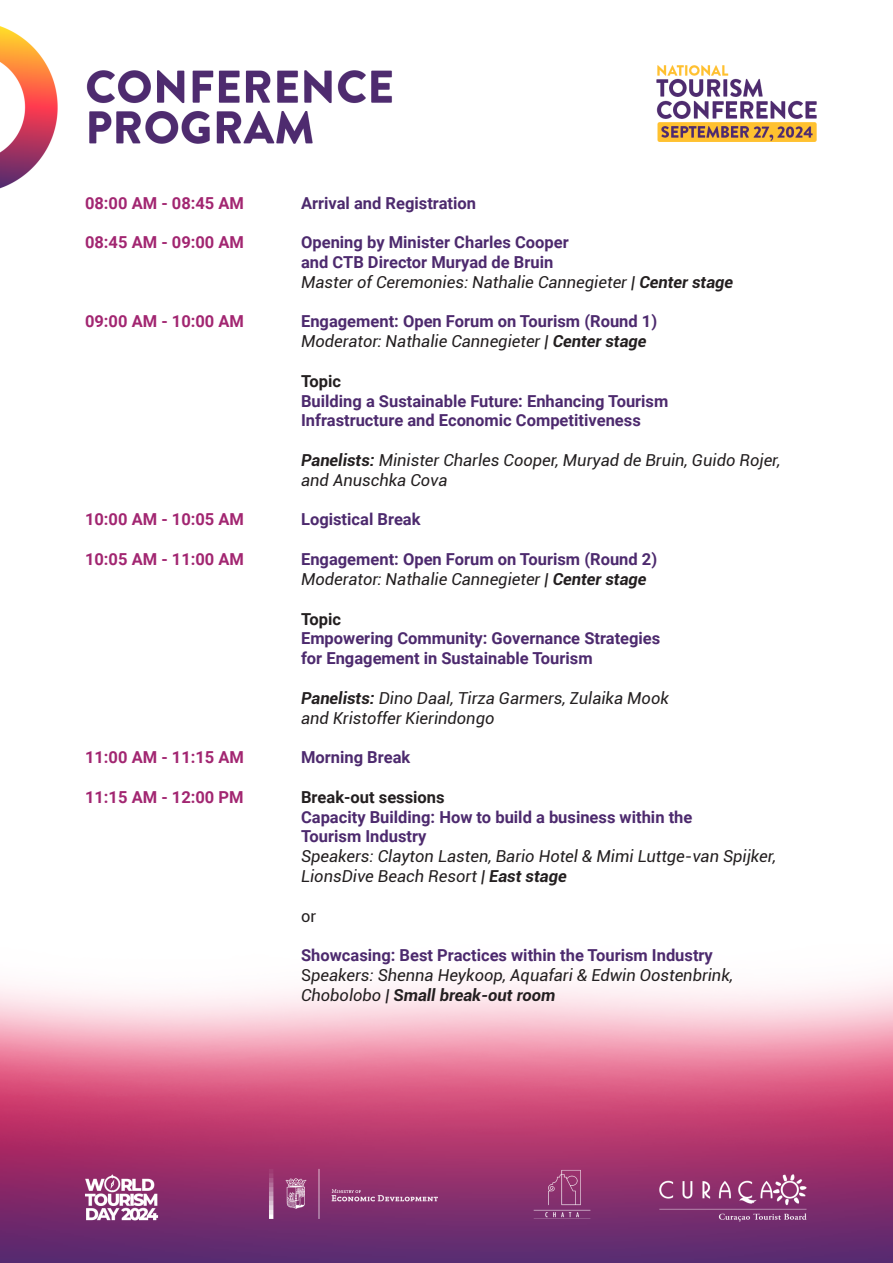
<style>
.page{position:relative;width:893px;height:1263px;background:#fff}
.page>*{position:absolute;margin:0;border:0;box-sizing:border-box;transform-origin:0 0}
.t1{font:700 16.5px "Roboto";color:#4d2a6e}
.t2{font:italic 16.5px/19.8px "Roboto";color:#231f20}
.t3{font:700 16.5px "Roboto";color:#a22671}
.t4{font:italic 700 16.5px "Roboto";color:#231f20}
.t5{font:700 16.5px "Roboto";color:#231f20}
.t6{font:16.5px "Roboto";color:#231f20}
.s1{font-weight:700}
.s2{font-style:normal}
.s3{font-weight:400}
</style>
<div class="page">
<img style="left:0;top:26px;width:893px;height:1237px">
<p class="t3" style="left:85px;top:191px;width:161px">08:00 AM - 08:45 AM</p>
<p class="t1" style="left:301px;top:191px;width:176px">Arrival and Registration</p>
<p class="t3" style="left:85px;top:231px;width:161px">08:45 AM - 09:00 AM</p>
<p class="t1" style="left:301px;top:231px;width:269px">Opening by Minister Charles Cooper</p>
<p class="t1" style="left:301px;top:251px;width:254px">and CTB Director Muryad de Bruin</p>
<p class="t2" style="left:301px;top:271px;width:434px">Master of Ceremonies: Nathalie Cannegieter | <span class="s1">Center stage</span></p>
<p class="t3" style="left:85px;top:310px;width:161px">09:00 AM - 10:00 AM</p>
<p class="t1" style="left:301px;top:310px;width:358px">Engagement: Open Forum on Tourism (Round 1)</p>
<p class="t2" style="left:301px;top:331px;width:347px">Moderator: Nathalie Cannegieter | <span class="s1">Center stage</span></p>
<p class="t5" style="left:301px;top:369px;width:42px">Topic</p>
<p class="t1" style="left:301px;top:389px;width:369px">Building a Sustainable Future: Enhancing Tourism</p>
<p class="t1" style="left:301px;top:409px;width:341px">Infrastructure and Economic Competitiveness</p>
<p class="t2" style="left:301px;top:450px;width:481px"><span class="s1">Panelists:</span> Minister Charles Cooper, Muryad de Bruin, Guido Rojer,</p>
<p class="t2" style="left:301px;top:469px;width:148px">and Anuschka Cova</p>
<p class="t3" style="left:85px;top:508px;width:161px">10:00 AM - 10:05 AM</p>
<p class="t1" style="left:301px;top:508px;width:121px">Logistical Break</p>
<p class="t3" style="left:85px;top:548px;width:161px">10:05 AM - 11:00 AM</p>
<p class="t1" style="left:301px;top:548px;width:358px">Engagement: Open Forum on Tourism (Round 2)</p>
<p class="t2" style="left:301px;top:568px;width:347px">Moderator: Nathalie Cannegieter | <span class="s1">Center stage</span></p>
<p class="t5" style="left:301px;top:607px;width:42px">Topic</p>
<p class="t1" style="left:301px;top:627px;width:361px">Empowering Community: Governance Strategies</p>
<p class="t1" style="left:301px;top:647px;width:293px">for Engagement in Sustainable Tourism</p>
<p class="t2" style="left:301px;top:687px;width:369px"><span class="s1">Panelists:</span> Dino Daal, Tirza Garmers, Zulaika Mook</p>
<p class="t2" style="left:301px;top:707px;width:195px">and Kristoffer Kierindongo</p>
<p class="t3" style="left:85px;top:746px;width:161px">11:00 AM - 11:15 AM</p>
<p class="t1" style="left:301px;top:746px;width:111px">Morning Break</p>
<p class="t3" style="left:85px;top:785px;width:160px">11:15 AM - 12:00 PM</p>
<p class="t5" style="left:301px;top:785px;width:145px">Break-out sessions</p>
<p class="t1" style="left:301px;top:805px;width:393px">Capacity Building: How to build a business within the</p>
<p class="t1" style="left:301px;top:825px;width:127px">Tourism Industry</p>
<p class="t2" style="left:301px;top:846px;width:476px">Speakers: Clayton Lasten, Bario Hotel &amp; Mimi Luttge-van Spijker,<br>LionsDive Beach Resort | <span class="s1">East stage</span></p>
<p class="t6" style="left:301px;top:904px;width:17px">or</p>
<p class="t1" style="left:301px;top:944px;width:413px">Showcasing: Best Practices within the Tourism Industry</p>
<p class="t2" style="left:301px;top:964px;width:433px"><span class="s2">S</span>peakers: Shenna Heykoop, Aquafari &amp; Edwin Oostenbrink,</p>
<p class="t4" style="left:301px;top:983px;width:256px"><span class="s3">Chobolobo |</span> Small break-out room</p>
</div>
